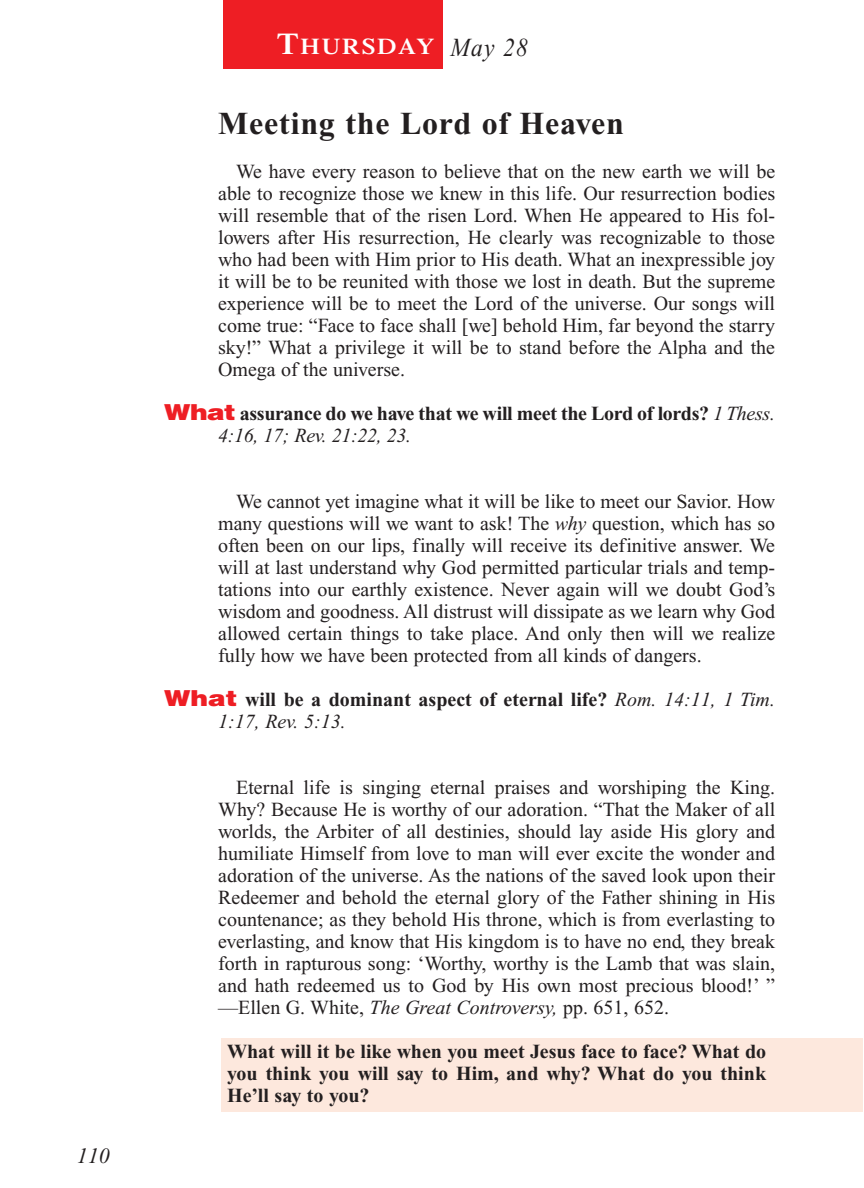
<style>
.page{position:relative;width:864px;height:1188px;background:#fff}
.page>*{position:absolute;margin:0;border:0;box-sizing:border-box;transform-origin:0 0}
.t1{font:700 32px "Times New Roman";letter-spacing:.025em;color:#231f20}
.t2{font:600 22.4px "Times";letter-spacing:.065em;color:#fff;scale:1.1 1}
.t3{font:italic 22px "Times New Roman";color:#231f20}
.t4{font:20px/22px "Times New Roman";color:#231f20;text-align:justify}
.t5{font:700 20px/22px "Times New Roman";color:#231f20}
.s1{font-size:30px}
.s2{font-family:"Times New Roman";font-weight:400;font-style:italic;font-size:26px;color:#231f20}
.s3{font-family:"Helvetica";font-weight:900;font-size:22px;color:#ee1e24}
.s4{font-weight:400;font-style:italic}
.s5{font-style:italic}
</style>
<div class="page">
<div style="left:221px;top:1038px;width:641px;height:73px;background:#fde8dd"></div>
<div style="left:223px;top:0;width:220px;height:68px;background:#ee1e24"></div>
<p class="t3" style="left:77px;top:1147px;width:34px">110</p>
<p class="t2" style="left:277px;top:38px;width:230px"><span class="s1">T</span>HURSDAY <span class="s2">May 28</span></p>
<h1 class="t1" style="left:218px;top:112px;width:407px">Meeting the Lord of Heaven</h1>
<p class="t4" style="left:218px;top:162px;width:559px;text-indent:18px">We have every reason to believe that on the new earth we will be able to recognize those we knew in this life. Our resurrection bodies will resemble that of the risen Lord. When He appeared to His fol&shy;lowers after His resurrection, He clearly was recognizable to those who had been with Him prior to His death. What an inexpressible joy it will be to be reunited with those we lost in death. But the supreme experience will be to meet the Lord of the universe. Our songs will come true: “Face to face shall [we] behold Him, far beyond the starry sky!” What a privilege it will be to stand before the Alpha and the Omega of the universe.</p>
<p class="t5" style="left:218px;top:404px;width:558px;text-indent:-54px"><span class="s3">What</span> assurance do we have that we will meet the Lord of lords? <span class="s4">1 Thess.<br>4:16, 17; Rev. 21:22, 23.</span></p>
<p class="t4" style="left:218px;top:492px;width:559px;text-indent:18px">We cannot yet imagine what it will be like to meet our Savior. How many questions will we want to ask! The <span class="s5">why</span> question, which has so often been on our lips, finally will receive its definitive answer. We will at last understand why God permitted particular trials and temp&shy;tations into our earthly existence. Never again will we doubt God’s wisdom and goodness. All distrust will dissipate as we learn why God allowed certain things to take place. And only then will we realize fully how we have been protected from all kinds of dangers.</p>
<p class="t5" style="left:218px;top:690px;width:558px;text-indent:-54px"><span class="s3">What</span> will be a dominant aspect of eternal life? <span class="s4">Rom. 14:11, 1 Tim.<br>1:17, Rev. 5:13.</span></p>
<p class="t4" style="left:218px;top:778px;width:559px;text-indent:18px">Eternal life is singing eternal praises and worshiping the King.<br>Why? Because He is worthy of our adoration. “That the Maker of all worlds, the Arbiter of all destinies, should lay aside His glory and humiliate Himself from love to man will ever excite the wonder and adoration of the universe. As the nations of the saved look upon their Redeemer and behold the eternal glory of the Father shining in His countenance; as they behold His throne, which is from everlasting to everlasting, and know that His kingdom is to have no end, they break forth in rapturous song: ‘Worthy, worthy is the Lamb that was slain, and hath redeemed us to God by His own most precious blood!’ ” —Ellen G. White, <span class="s5">The Great Controversy,</span> pp. 651, 652.</p>
<p class="t5" style="left:227px;top:1042px;width:541px;text-align:justify">What will it be like when you meet Jesus face to face? What do you think you will say to Him, and why? What do you think He’ll say to you?</p>
</div>
